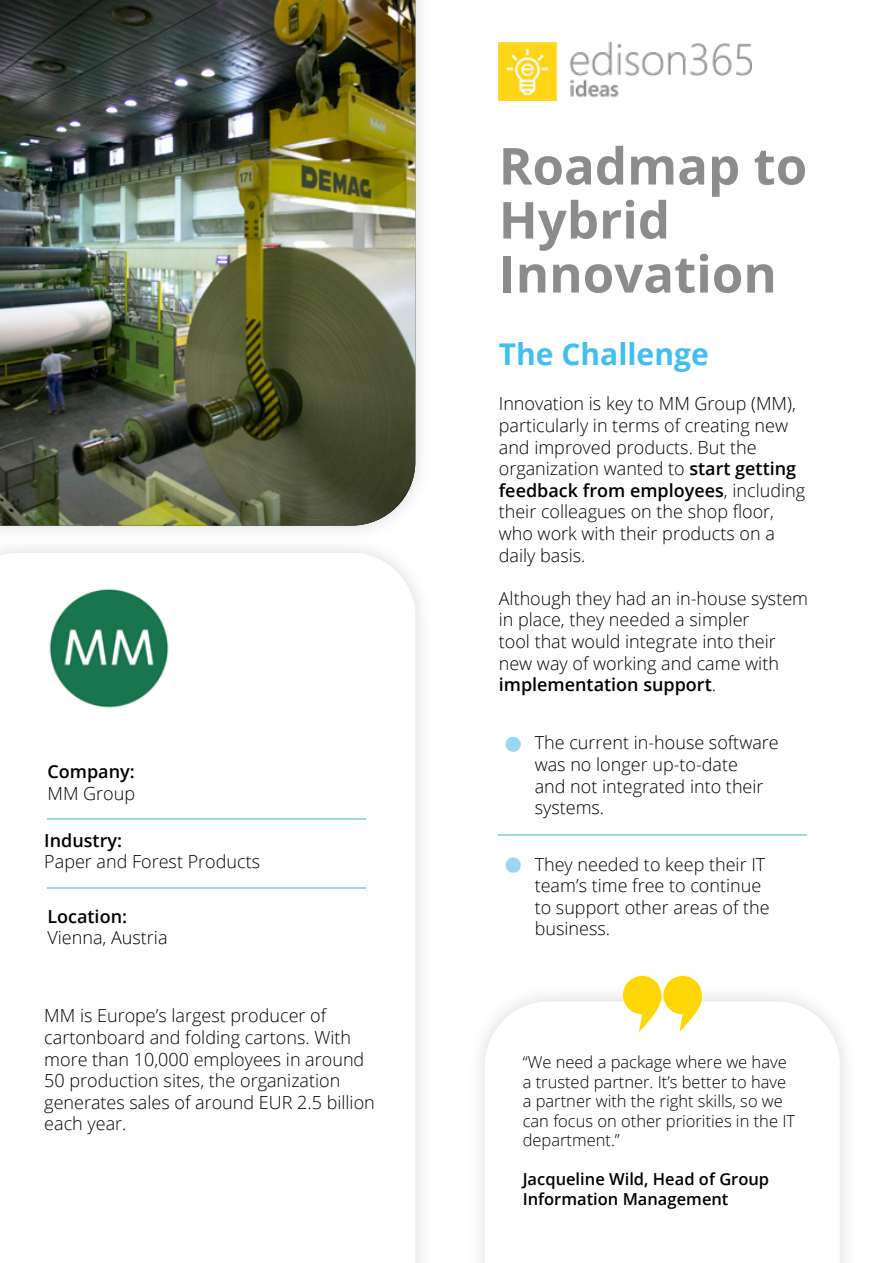
<style>
.page{position:relative;width:893px;height:1263px;background:#fff}
.page>*{position:absolute;margin:0;border:0;box-sizing:border-box;transform-origin:0 0}
.t1{font:700 51px/54px "Open Sans";color:#8c8c8b}
.t2{font:700 30px "Open Sans";color:#41c0f0}
.t3{font:300 18px/21.6px "Open Sans";color:#000}
.t4{font:600 18px "Open Sans";color:#000}
.t5{font:300 16.5px/19.5px "Open Sans";color:#000}
.t6{font:600 16.5px/19.5px "Open Sans";color:#000}
.s1{font-weight:600}
</style>
<div class="page">
<div style="left:466px;top:982px;width:393px;height:281px;background:#000;opacity:.15"></div>
<svg style="left:485px;top:1001px;width:355px;height:262px"></svg>
<div style="left:0;top:0;width:435px;height:545px;background:#fafafa"></div>
<img style="left:0;top:0;width:415px;height:526px">
<img style="left:499px;top:43px;width:253px;height:58px">
<hr style="left:47px;top:818px;width:319px;height:2px;background:#99d6f4">
<hr style="left:47px;top:887px;width:319px;height:2px;background:#99d6f4">
<div style="left:506px;top:737px;width:15px;height:15px;background:#99d6f4;border-radius:50%"></div>
<div style="left:506px;top:857px;width:15px;height:16px;background:#99d6f4;border-radius:50%"></div>
<hr style="left:499px;top:833px;width:308px;height:2px;background:#99d6f4">
<img style="left:49px;top:589px;width:120px;height:119px">
<svg style="left:623px;top:976px;width:79px;height:56px"></svg>
<p class="t4" style="left:47px;top:759px;width:89px">Company:</p>
<p class="t3" style="left:47px;top:782px;width:89px">MM Group</p>
<p class="t4" style="left:44px;top:828px;width:79px">Industry:</p>
<p class="t3" style="left:44px;top:850px;width:217px">Paper and Forest Products</p>
<p class="t4" style="left:47px;top:904px;width:81px">Location:</p>
<p class="t3" style="left:47px;top:926px;width:122px">Vienna, Austria</p>
<p class="t3" style="left:44px;top:1005px;width:332px">MM is Europe’s largest producer of cartonboard and folding cartons. With more than 10,000 employees in around 50 production sites, the organization generates sales of around EUR 2.5 billion each year.</p>
<h1 class="t1" style="left:499px;top:138px;width:310px">Roadmap to<br>Hybrid<br>Innovation</h1>
<h2 class="t2" style="left:499px;top:333px;width:211px">The Challenge</h2>
<p class="t3" style="left:499px;top:393px;width:308px">Innovation is key to MM Group (MM), particularly in terms of creating new and improved products. But the organization wanted to <span class="s1">start getting feedback from employees</span>, including their colleagues on the shop floor, who work with their products on a daily basis.</p>
<p class="t3" style="left:499px;top:587px;width:311px">Although they had an in-house system in place, they needed a simpler<br>tool that would integrate into their new way of working and came with <span class="s1">implementation support</span>.</p>
<p class="t3" style="left:535px;top:732px;width:246px">The current in-house software was no longer up-to-date<br>and not integrated into their systems.</p>
<p class="t3" style="left:535px;top:853px;width:236px">They needed to keep their IT team’s time free to continue to support other areas of the business.</p>
<p class="t5" style="left:523px;top:1052px;width:274px">“We need a package where we have a trusted partner. It’s better to have a partner with the right skills, so we can focus on other priorities in the IT department.”</p>
<p class="t6" style="left:523px;top:1169px;width:248px">Jacqueline Wild, Head of Group<br>Information Management</p>
</div>
